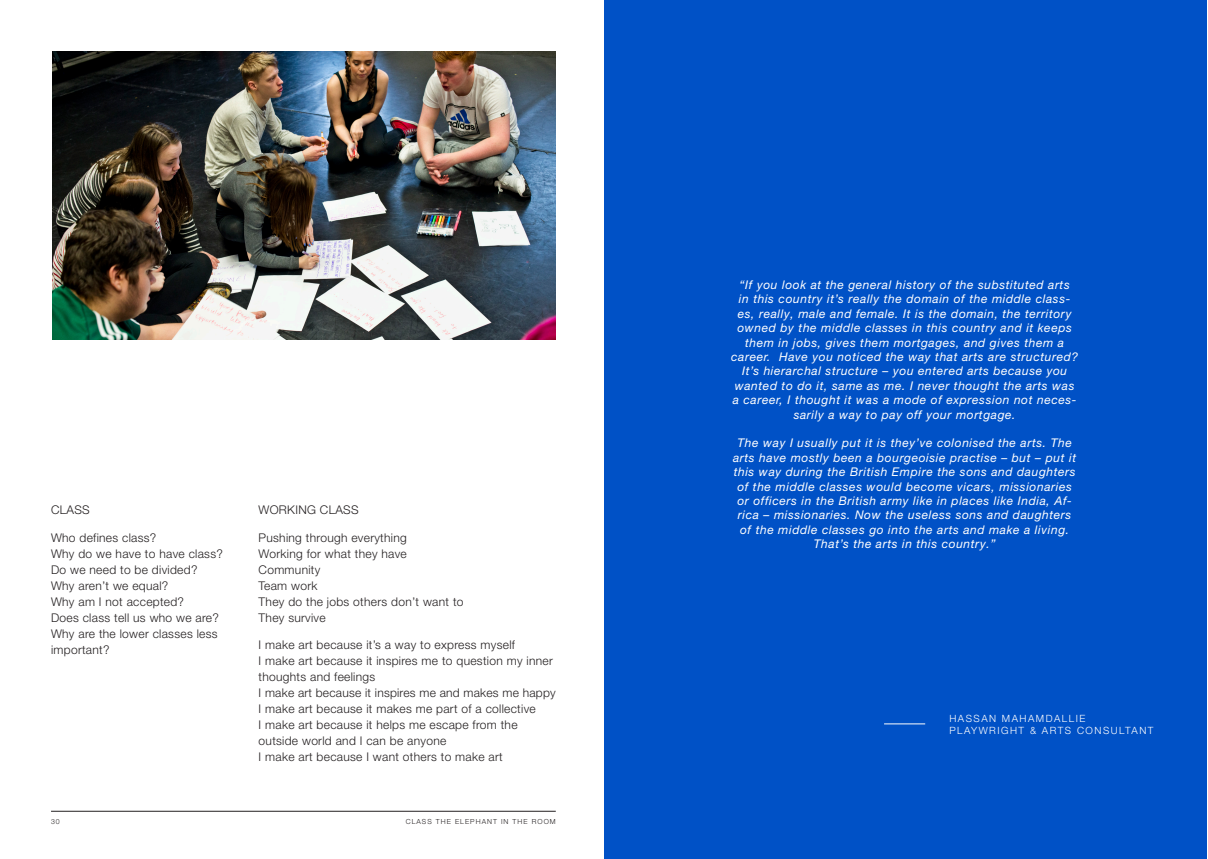
<style>
.page{position:relative;width:1208px;height:859px;background:#fff}
.page>*{position:absolute;margin:0;border:0;box-sizing:border-box;transform-origin:0 0}
.t1{font:italic 12px/14.4px "Helvetica Neue LT Pro";letter-spacing:.05em;color:#fff;text-align:center}
.t2{font:300 12px/16px "Helvetica Neue LT Pro";letter-spacing:.025em;color:#231f20}
.t3{font:300 10px/12px "Helvetica Neue LT Pro";letter-spacing:.15em;color:#fff}
.t4{font:300 7px "Helvetica Neue LT Pro";letter-spacing:.15em;color:#231f20}
</style>
<div class="page">
<hr style="left:51px;top:811px;width:505px;height:1px;background:#231f20">
<img style="left:52px;top:51px;width:504px;height:289px">
<div style="left:604px;top:0;width:603px;height:858px;background:#0051c6"></div>
<hr style="left:884px;top:724px;width:41px;height:1px;background:#fff">
<p class="t2" style="left:51px;top:502px;width:40px">CLASS</p>
<p class="t2" style="left:51px;top:529px;width:173px">Who defines class?<br>Why do we have to have class?<br>Do we need to be divided?<br>Why aren’t we equal?<br>Why am I not accepted?<br>Does class tell us who we are?<br>Why are the lower classes less important?</p>
<p class="t2" style="left:259px;top:502px;width:102px">WORKING CLASS</p>
<p class="t2" style="left:259px;top:529px;width:206px">Pushing through everything<br>Working for what they have<br>Community<br>Team work<br>They do the jobs others don’t want to<br>They survive</p>
<p class="t2" style="left:259px;top:636px;width:299px">I make art because it’s a way to express myself<br>I make art because it inspires me to question my inner thoughts and feelings<br>I make art because it inspires me and makes me happy I make art because it makes me part of a collective<br>I make art because it helps me escape from the outside world and I can be anyone<br>I make art because I want others to make art</p>
<p class="t4" style="left:51px;top:817px;width:10px">30</p>
<p class="t4" style="left:406px;top:817px;width:152px">CLASS THE ELEPHANT IN THE ROOM</p>
<p class="t1" style="left:731px;top:277px;width:348px">“If you look at the general history of the substituted arts<br>in this country it’s really the domain of the middle class&shy;es, really, male and female. It is the domain, the territory owned by the middle classes in this country and it keeps them in jobs, gives them mortgages, and gives them a career. Have you noticed the way that arts are structured?<br>It’s hierarchal structure – you entered arts because you wanted to do it, same as me. I never thought the arts was a career, I thought it was a mode of expression not neces&shy;sarily a way to pay off your mortgage.</p>
<p class="t1" style="left:733px;top:436px;width:344px">The way I usually put it is they’ve colonised the arts. The arts have mostly been a bourgeoisie practise – but – put it this way during the British Empire the sons and daughters of the middle classes would become vicars, missionaries or officers in the British army like in places like India, Af&shy;rica – missionaries. Now the useless sons and daughters of the middle classes go into the arts and make a living.<br>That’s the arts in this country.”</p>
<p class="t3" style="left:949px;top:712px;width:206px">HASSAN MAHAMDALLIE<br>PLAYWRIGHT &amp; ARTS CONSULTANT</p>
</div>
